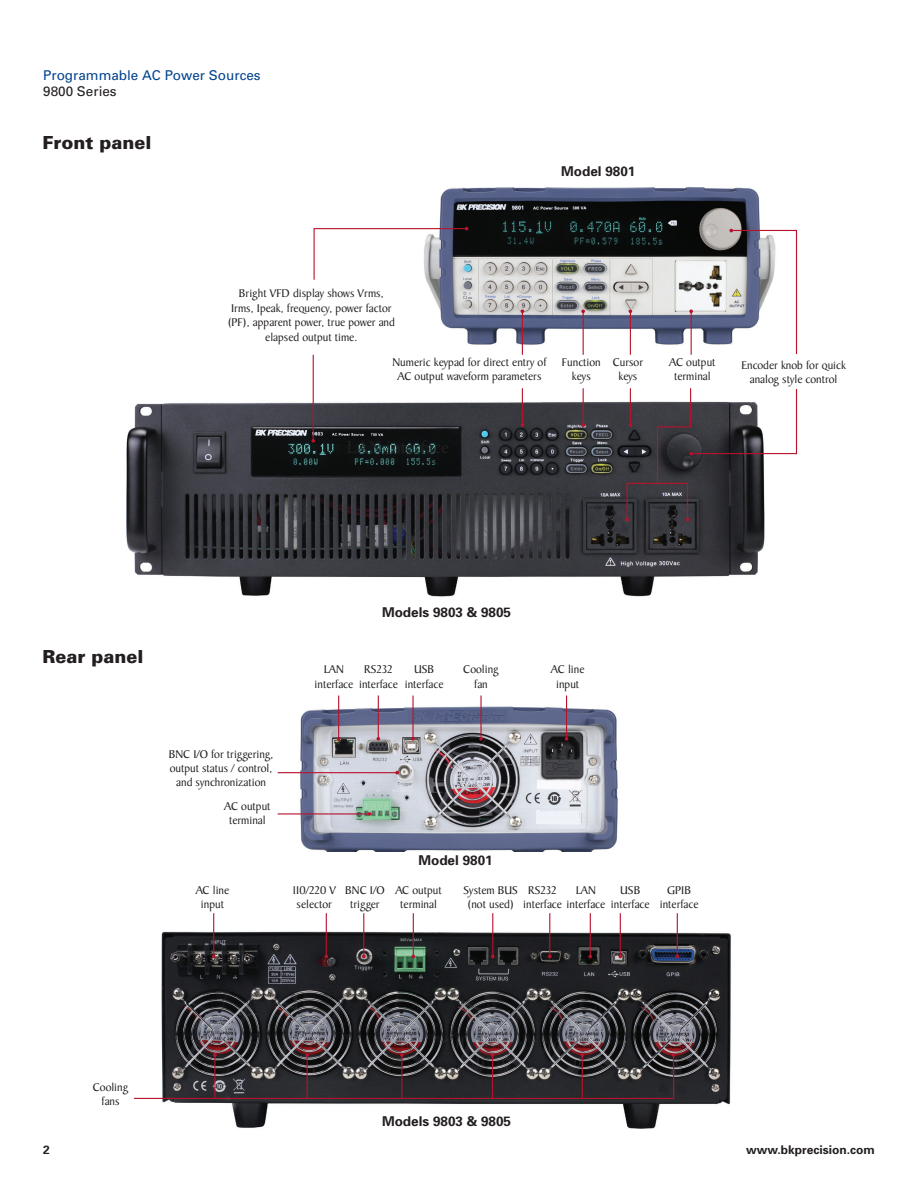
<style>
.page{position:relative;width:918px;height:1188px;background:#fff}
.page>*{position:absolute;margin:0;border:0;box-sizing:border-box;transform-origin:0 0}
.t1{font:900 18px "Univers";color:#231f20}
.t2{font:18px "Minion Pro";color:#231f20}
.t3{font:700 13.5px "Univers";color:#231f20}
.t4{font:13.5px "Univers";color:#02448d}
.t5{font:13.5px "Univers";color:#231f20}
.t6{font:12px/14.4px "Baker Signet";color:#231f20;text-align:center}
.t7{font:700 12px "Univers";color:#231f20}
</style>
<div class="page">
<img style="left:420px;top:187px;width:340px;height:164px">
<img style="left:126px;top:393px;width:639px;height:204px">
<img style="left:295px;top:699px;width:323px;height:153px">
<img style="left:153px;top:923px;width:578px;height:206px">
<hr style="left:314px;top:228px;width:153px;height:1px;background:#b7132d">
<svg style="left:311px;top:439px;width:4px;height:4px"></svg>
<hr style="left:313px;top:355px;width:1px;height:86px;background:#b7132d">
<hr style="left:522px;top:388px;width:1px;height:37px;background:#b7132d">
<svg style="left:337px;top:737px;width:4px;height:4px"></svg>
<hr style="left:338px;top:696px;width:1px;height:43px;background:#b7132d">
<svg style="left:376px;top:737px;width:4px;height:4px"></svg>
<hr style="left:378px;top:696px;width:1px;height:43px;background:#b7132d">
<svg style="left:411px;top:737px;width:4px;height:4px"></svg>
<hr style="left:412px;top:696px;width:2px;height:43px;background:#b7132d">
<svg style="left:479px;top:737px;width:4px;height:4px"></svg>
<hr style="left:480px;top:696px;width:2px;height:43px;background:#b7132d">
<hr style="left:566px;top:696px;width:1px;height:43px;background:#b7132d">
<hr style="left:630px;top:388px;width:1px;height:37px;background:#b7132d">
<svg style="left:581px;top:423px;width:4px;height:4px"></svg>
<hr style="left:583px;top:388px;width:1px;height:37px;background:#b7132d">
<hr style="left:627px;top:483px;width:1px;height:37px;background:#b7132d">
<hr style="left:687px;top:483px;width:1px;height:37px;background:#b7132d">
<hr style="left:314px;top:228px;width:1px;height:52px;background:#b7132d">
<hr style="left:522px;top:311px;width:1px;height:44px;background:#b7132d">
<hr style="left:630px;top:311px;width:1px;height:44px;background:#b7132d">
<svg style="left:581px;top:309px;width:4px;height:4px"></svg>
<hr style="left:583px;top:311px;width:1px;height:44px;background:#b7132d">
<hr style="left:627px;top:483px;width:60px;height:1px;background:#b7132d">
<svg style="left:656px;top:229px;width:142px;height:255px"></svg>
<svg style="left:395px;top:771px;width:4px;height:4px"></svg>
<hr style="left:278px;top:772px;width:119px;height:1px;background:#b7132d">
<hr style="left:278px;top:813px;width:91px;height:2px;background:#b7132d">
<hr style="left:213px;top:913px;width:1px;height:43px;background:#b7132d">
<hr style="left:326px;top:913px;width:1px;height:43px;background:#b7132d">
<hr style="left:363px;top:913px;width:1px;height:43px;background:#b7132d">
<hr style="left:413px;top:913px;width:1px;height:43px;background:#b7132d">
<hr style="left:492px;top:913px;width:1px;height:43px;background:#b7132d">
<hr style="left:549px;top:913px;width:1px;height:43px;background:#b7132d">
<hr style="left:590px;top:913px;width:1px;height:43px;background:#b7132d">
<hr style="left:620px;top:913px;width:1px;height:43px;background:#b7132d">
<hr style="left:677px;top:913px;width:1px;height:43px;background:#b7132d">
<svg style="left:213px;top:1053px;width:4px;height:4px"></svg>
<hr style="left:214px;top:1055px;width:1px;height:43px;background:#b7132d">
<svg style="left:305px;top:1053px;width:4px;height:4px"></svg>
<hr style="left:307px;top:1055px;width:1px;height:43px;background:#b7132d">
<svg style="left:400px;top:1053px;width:4px;height:4px"></svg>
<hr style="left:401px;top:1055px;width:1px;height:43px;background:#b7132d">
<hr style="left:492px;top:1055px;width:1px;height:43px;background:#b7132d">
<svg style="left:580px;top:1053px;width:4px;height:4px"></svg>
<hr style="left:582px;top:1055px;width:1px;height:43px;background:#b7132d">
<hr style="left:673px;top:1055px;width:1px;height:43px;background:#b7132d">
<hr style="left:134px;top:1098px;width:540px;height:1px;background:#b7132d">
<p class="t4" style="left:43px;top:67px;width:219px">Programmable AC Power Sources</p>
<p class="t5" style="left:43px;top:83px;width:75px">9800 Series</p>
<h1 class="t1" style="left:43px;top:131px;width:110px">Front panel</h1>
<p class="t6" style="left:228px;top:287px;width:169px">Bright VFD display shows Vrms,<br>Irms, Ipeak, frequency, power factor (PF), apparent power, true power and elapsed output time.</p>
<p class="t3" style="left:561px;top:163px;width:76px">Model 9801</p>
<p class="t6" style="left:393px;top:355px;width:155px">Numeric keypad for direct entry of<br>AC output waveform parameters</p>
<p class="t6" style="left:562px;top:355px;width:40px">Function keys</p>
<p class="t6" style="left:613px;top:355px;width:32px">Cursor keys</p>
<p class="t6" style="left:669px;top:355px;width:48px">AC output terminal</p>
<p class="t6" style="left:741px;top:358px;width:106px">Encoder knob for quick analog style control</p>
<h1 class="t2" style="left:346px;top:436px;width:104px">LAN interface</h1>
<h1 class="t1" style="left:43px;top:646px;width:102px">Rear panel</h1>
<p class="t3" style="left:382px;top:604px;width:131px">Models 9803 &amp; 9805</p>
<p class="t6" style="left:169px;top:747px;width:106px">BNC I/O for triggering, output status / control, and synchronization</p>
<p class="t6" style="left:224px;top:799px;width:48px">AC output terminal</p>
<p class="t6" style="left:315px;top:663px;width:40px">LAN interface</p>
<p class="t6" style="left:359px;top:663px;width:40px">RS232 interface</p>
<p class="t6" style="left:405px;top:663px;width:40px">USB interface</p>
<p class="t6" style="left:463px;top:663px;width:37px">Cooling fan</p>
<p class="t6" style="left:551px;top:663px;width:35px">AC line input</p>
<p class="t3" style="left:418px;top:852px;width:76px">Model 9801</p>
<p class="t6" style="left:196px;top:883px;width:35px">AC line input</p>
<p class="t6" style="left:292px;top:883px;width:45px">110/220 V selector</p>
<p class="t6" style="left:345px;top:883px;width:41px">BNC I/O trigger</p>
<p class="t6" style="left:395px;top:883px;width:48px">AC output terminal</p>
<p class="t6" style="left:463px;top:883px;width:56px">System BUS (not used)</p>
<p class="t6" style="left:523px;top:883px;width:84px;text-align:left;text-indent:5px">RS232<br>interface interface</p>
<p class="t6" style="left:576px;top:883px;width:22px">LAN</p>
<p class="t6" style="left:611px;top:883px;width:40px">USB interface</p>
<p class="t6" style="left:660px;top:883px;width:40px">GPIB interface</p>
<p class="t6" style="left:93px;top:1080px;width:37px">Cooling fans</p>
<p class="t3" style="left:382px;top:1113px;width:131px">Models 9803 &amp; 9805</p>
<p class="t7" style="left:43px;top:1143px;width:8px">2</p>
<p class="t7" style="left:746px;top:1143px;width:130px">www.bkprecision.com</p>
</div>
